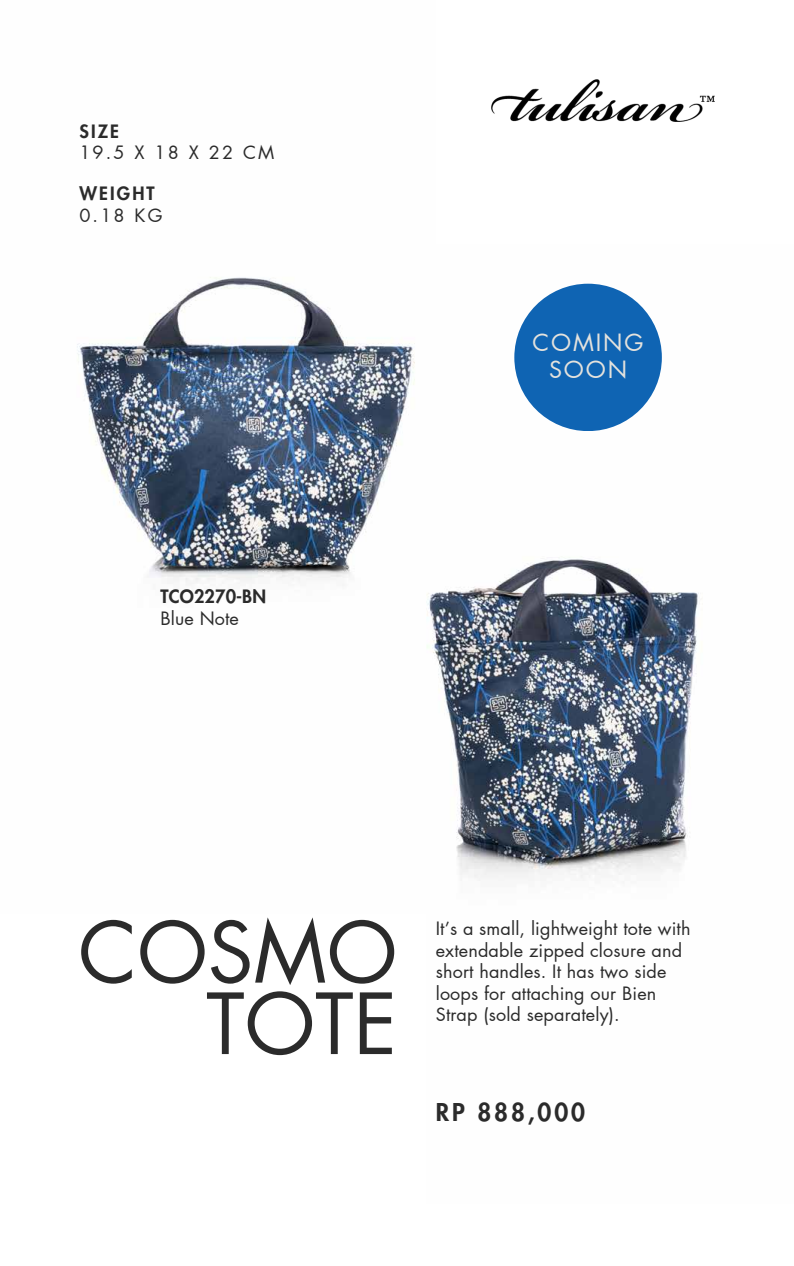
<style>
.page{position:relative;width:794px;height:1266px;background:#fff}
.page>*{position:absolute;margin:0;border:0;box-sizing:border-box;transform-origin:0 0}
.t1{font:81.75px "Futura LT Pro";color:#2b2b2b}
.t2{font:800 24px "Futura LT Pro";letter-spacing:.12em;color:#2b2b2b}
.t3{font:23.25px/27.6px "Futura LT Pro";letter-spacing:.08em;color:#e4e2dd;text-align:center}
.t4{font:18px/21.4px "Futura LT Pro";letter-spacing:.01em;color:#2b2b2b}
.t5{font:800 18px "Futura LT Pro";letter-spacing:.01em;color:#2b2b2b}
.t6{font:800 18px "Futura LT Pro";letter-spacing:.12em;color:#2b2b2b}
</style>
<div class="page">
<img style="left:491px;top:79px;width:223px;height:43px">
<img style="left:77px;top:277px;width:338px;height:307px">
<img style="left:426px;top:283px;width:273px;height:598px">
<div style="left:514px;top:284px;width:147px;height:147px;background:#0f64b3;border-radius:50%"></div>
<p class="t6" style="left:79px;top:123px;width:41px">SIZE</p>
<p class="t4" style="left:79px;top:143px;width:196px">19.5 X 18 X 22 CM</p>
<p class="t6" style="left:79px;top:185px;width:77px">WEIGHT</p>
<p class="t4" style="left:79px;top:205px;width:85px">0.18 KG</p>
<p class="t5" style="left:160px;top:588px;width:107px">TCO2270-BN</p>
<p class="t4" style="left:160px;top:608px;width:80px">Blue Note</p>
<p class="t3" style="left:532px;top:329px;width:112px">COMING<br>SOON</p>
<p class="t1" style="left:78px;top:915px;width:320px">COSMO</p>
<p class="t1" style="left:206px;top:986px;width:192px">TOTE</p>
<p class="t4" style="left:435px;top:919px;width:256px">It’s a small, lightweight tote with extendable zipped closure and short handles. It has two side loops for attaching our Bien<br>Strap (sold separately).</p>
<p class="t2" style="left:435px;top:1101px;width:151px">RP 888,000</p>
</div>
